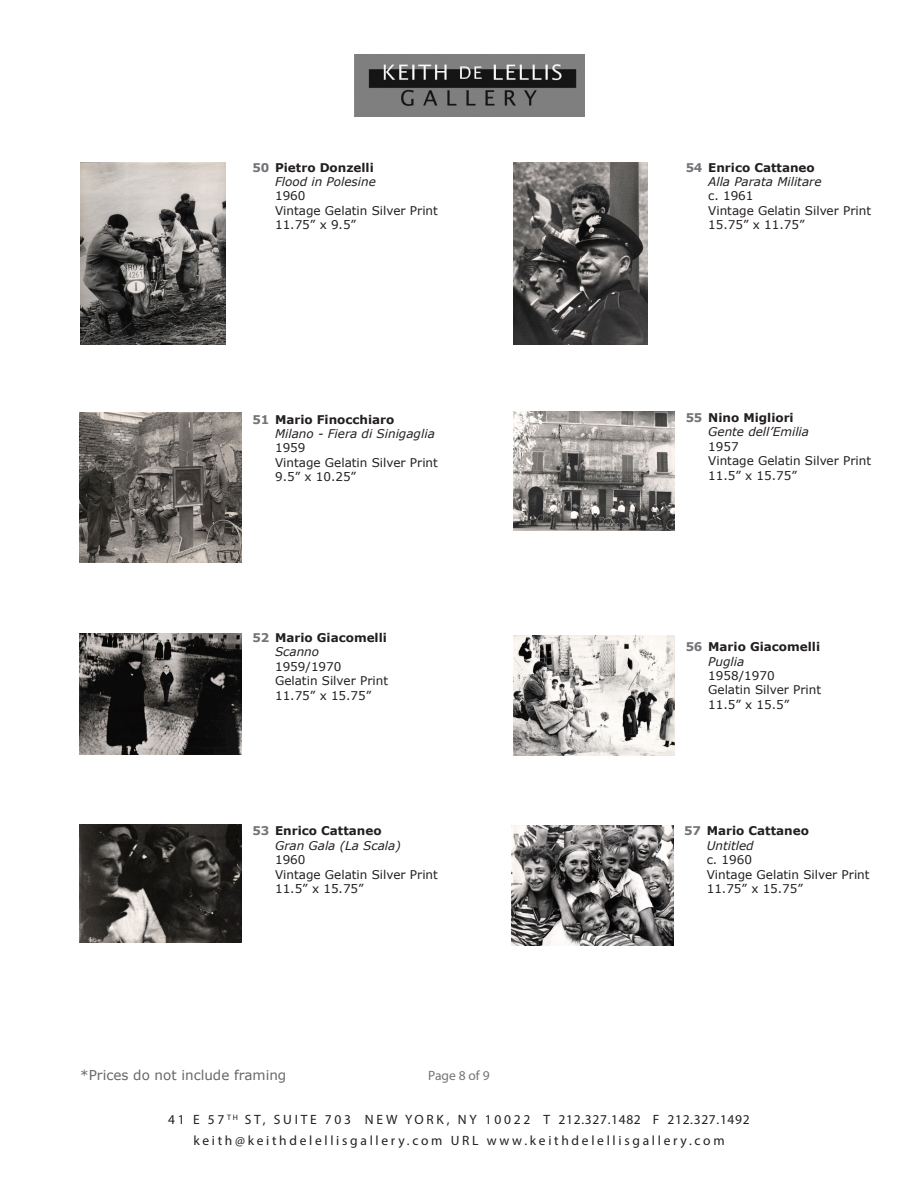
<style>
.page{position:relative;width:918px;height:1188px;background:#fff}
.page>*{position:absolute;margin:0;border:0;box-sizing:border-box;transform-origin:0 0}
.t1{font:13.5px "Myriad Pro";letter-spacing:.2em;color:#231f20}
.t2{font:13.5px "Verdana";color:#67676a}
.t3{font:13.5px "Myriad Pro";color:#727477}
.t4{font:12px/14.4px "Verdana";color:#231f20}
.s1{font-weight:700;color:#727477}
.s2{font-weight:700}
.s3{font-style:italic}
</style>
<div class="page">
<img style="left:355px;top:54px;width:229px;height:63px">
<img style="left:80px;top:413px;width:161px;height:150px">
<img style="left:513px;top:411px;width:162px;height:119px">
<img style="left:513px;top:635px;width:162px;height:121px">
<img style="left:80px;top:825px;width:161px;height:117px">
<img style="left:512px;top:825px;width:161px;height:120px">
<img style="left:81px;top:162px;width:145px;height:183px">
<img style="left:513px;top:162px;width:135px;height:183px">
<img style="left:80px;top:634px;width:161px;height:120px">
<p class="t4" style="left:275px;top:160px;width:164px;text-indent:-22px"><span class="s1">50</span> <span class="s2">Pietro Donzelli<br></span><span class="s3">Flood in Polesine<br></span>1960<br>Vintage Gelatin Silver Print<br>11.75” x 9.5”</p>
<p class="t4" style="left:708px;top:160px;width:164px;text-indent:-22px"><span class="s1">54</span> <span class="s2">Enrico Cattaneo<br></span><span class="s3">Alla Parata Militare<br></span>c. 1961<br>Vintage Gelatin Silver Print<br>15.75” x 11.75”</p>
<p class="t4" style="left:275px;top:412px;width:164px;text-indent:-22px"><span class="s1">51</span> <span class="s2">Mario Finocchiaro<br></span><span class="s3">Milano - Fiera di Sinigaglia<br></span>1959<br>Vintage Gelatin Silver Print<br>9.5” x 10.25”</p>
<p class="t4" style="left:708px;top:411px;width:164px;text-indent:-22px"><span class="s1">55</span> <span class="s2">Nino Migliori<br></span><span class="s3">Gente dell’Emilia<br></span>1957<br>Vintage Gelatin Silver Print<br>11.5” x 15.75”</p>
<p class="t4" style="left:275px;top:631px;width:115px;text-indent:-22px"><span class="s1">52</span> <span class="s2">Mario Giacomelli<br></span><span class="s3">Scanno<br></span>1959/1970<br>Gelatin Silver Print<br>11.75” x 15.75”</p>
<p class="t4" style="left:708px;top:640px;width:115px;text-indent:-22px"><span class="s1">56</span> <span class="s2">Mario Giacomelli<br></span><span class="s3">Puglia<br></span>1958/1970<br>Gelatin Silver Print<br>11.5” x 15.5”</p>
<p class="t4" style="left:275px;top:824px;width:164px;text-indent:-22px"><span class="s1">53</span> <span class="s2">Enrico Cattaneo<br></span><span class="s3">Gran Gala (La Scala)<br></span>1960<br>Vintage Gelatin Silver Print<br>11.5” x 15.75”</p>
<p class="t4" style="left:707px;top:824px;width:164px;text-indent:-22px"><span class="s1">57</span> <span class="s2">Mario Cattaneo<br></span><span class="s3">Untitled<br></span>c. 1960<br>Vintage Gelatin Silver Print<br>11.75” x 15.75”</p>
<p class="t2" style="left:80px;top:1066px;width:208px">*Prices do not include framing</p>
<p class="t3" style="left:428px;top:1067px;width:63px">Page 8 of 9</p>
<p class="t1" style="left:168px;top:1112px;width:583px">41 E 57 <sup>TH</sup> ST, SUITE 703 NEW YORK, NY 10022 T 212.327.1482 F 212.327.1492</p>
<p class="t1" style="left:193px;top:1133px;width:533px">keith@keithdelellisgallery.com URL www.keithdelellisgallery.com</p>
</div>
